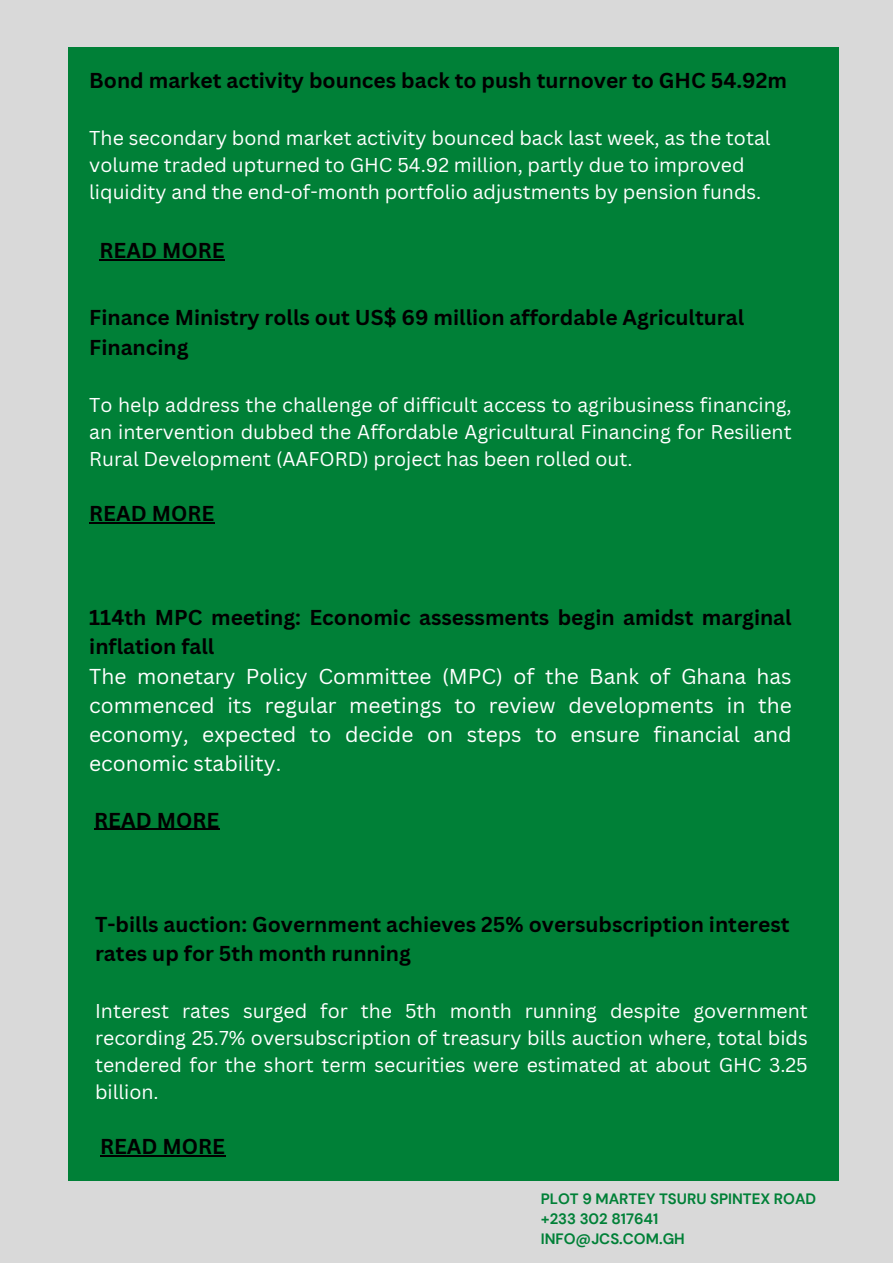
<style>
.page{position:relative;width:893px;height:1264px;background:#fff}
.page>*{position:absolute;margin:0;border:0;box-sizing:border-box;transform-origin:0 0}
.t1{font:700 21px/29.2px "Canva Sans";color:#000}
.t2{font:21px/29.2px "Canva Sans";color:#fff;text-align:justify}
.t3{font:19.5px/27px "Canva Sans";color:#fff;text-align:justify}
.t4{font:700 15px "DM Sans";color:#008037}
</style>
<div class="page">
<div style="left:0;top:0;width:892px;height:1262px;background:#d9d9d9"></div>
<div style="left:69px;top:47px;width:770px;height:1133px;background:#008037"></div>
<hr style="left:100px;top:259px;width:124px;height:1px;background:#000">
<hr style="left:100px;top:1155px;width:125px;height:1px;background:#000">
<hr style="left:94px;top:828px;width:125px;height:1px;background:#000">
<hr style="left:89px;top:522px;width:125px;height:1px;background:#000">
<p class="t1" style="left:89px;top:65px;width:699px">Bond market activity bounces back to push turnover to GHC 54.92m</p>
<p class="t3" style="left:89px;top:124px;width:682px;text-align:left">The secondary bond market activity bounced back last week, as the total volume traded upturned to GHC 54.92 million, partly due to improved liquidity and the end-of-month portfolio adjustments by pension funds.</p>
<p class="t1" style="left:100px;top:235px;width:126px">READ MORE</p>
<p class="t1" style="left:89px;top:302px;width:656px">Finance Ministry rolls out US$ 69 million affordable Agricultural<br>Financing</p>
<p class="t3" style="left:89px;top:391px;width:704px">To help address the challenge of difficult access to agribusiness financing, an intervention dubbed the Affordable Agricultural Financing for Resilient Rural Development (AAFORD) project has been rolled out.</p>
<p class="t1" style="left:89px;top:498px;width:126px">READ MORE</p>
<p class="t1" style="left:89px;top:602px;width:704px">114th MPC meeting: Economic assessments begin amidst marginal inflation fall</p>
<p class="t2" style="left:89px;top:660px;width:704px">The monetary Policy Committee (MPC) of the Bank of Ghana has commenced its regular meetings to review developments in the economy, expected to decide on steps to ensure financial and economic stability.</p>
<p class="t1" style="left:94px;top:804px;width:126px">READ MORE</p>
<p class="t1" style="left:95px;top:908px;width:696px">T-bills auction: Government achieves 25% oversubscription interest rates up for 5th month running</p>
<p class="t3" style="left:95px;top:997px;width:714px">Interest rates surged for the 5th month running despite government recording 25.7% oversubscription of treasury bills auction where, total bids tendered for the short term securities were estimated at about GHC 3.25 billion.</p>
<p class="t1" style="left:100px;top:1131px;width:126px">READ MORE</p>
<p class="t4" style="left:540px;top:1188px;width:277px">PLOT 9 MARTEY TSURU SPINTEX ROAD</p>
<p class="t4" style="left:540px;top:1208px;width:119px">+233 302 817641</p>
<p class="t4" style="left:540px;top:1229px;width:145px">INFO@JCS.COM.GH</p>
</div>
